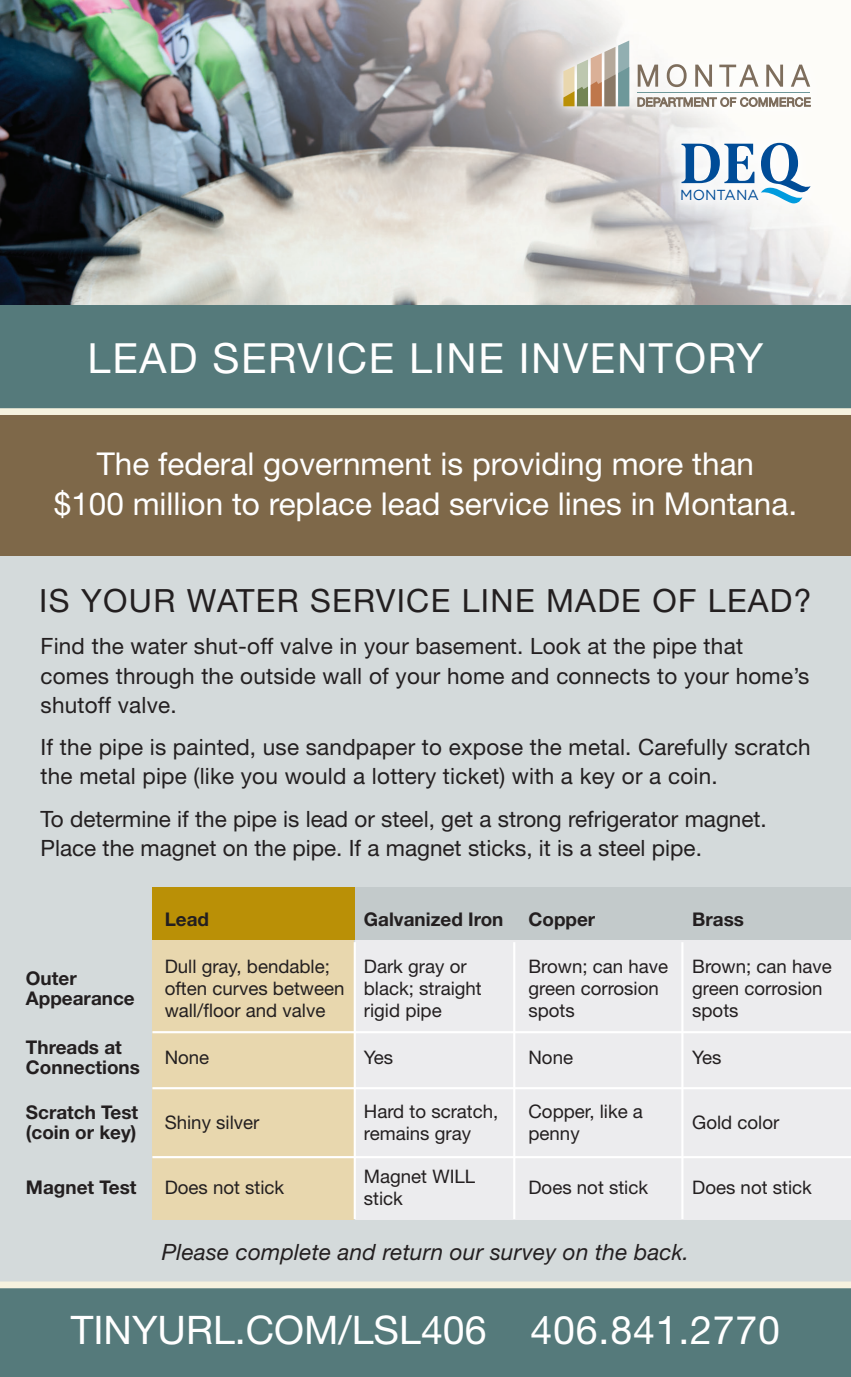
<style>
.page{position:relative;width:851px;height:1377px;background:#fff}
.page>*{position:absolute;margin:0;border:0;box-sizing:border-box;transform-origin:0 0}
.t1{font:41.62px "Helvetica Neue LT Std";letter-spacing:.04em;color:#fff}
.t2{font:39.38px "Helvetica Neue LT Std";color:#fff}
.t3{font:31.95px "Helvetica Neue LT Std";letter-spacing:.04em;color:#231f20}
.Body_Paragraph_Style__Big{font:31.5px/40.5px "Helvetica Neue LT Std";color:#fff;text-align:center}
.t4{font:22.5px/29.2px "Helvetica Neue LT Std";letter-spacing:.01em;color:#231f20}
.t5{font:italic 22.5px "Helvetica Neue LT Std";letter-spacing:.01em;color:#231f20}
.t6{font:700 18.9px/20.5px "Helvetica Neue LT Std";color:#231f20}
.t7{font:18.68px/22.1px "Helvetica Neue LT Std";color:#231f20}
.t8{font:14.62px "Gotham";color:#004c97}
</style>
<div class="page">
<img style="left:0;top:0;width:850px;height:305px">
<div style="left:0;top:305px;width:850px;height:163px;background:#557a7b"></div>
<div style="left:0;top:522px;width:850px;height:855px;background:#d4dadb"></div>
<div style="left:0;top:412px;width:850px;height:144px;background:#7e6849"></div>
<div style="left:0;top:1285px;width:850px;height:92px;background:#557a7b"></div>
<div style="left:0;top:1282px;width:850px;height:6px;background:#f6f2df"></div>
<div style="left:0;top:408px;width:850px;height:7px;background:#f6f2df"></div>
<svg style="left:548px;top:26px;width:277px;height:96px"></svg>
<svg style="left:563px;top:40px;width:66px;height:66px;background:#c0bba9"></svg>
<svg style="left:637px;top:64px;width:173px;height:23px"></svg>
<svg style="left:637px;top:97px;width:173px;height:10px"></svg>
<hr style="left:637px;top:92px;width:173px;height:1px;background:#6e989a">
<svg style="left:666px;top:128px;width:158px;height:90px;fill:#f7f7f6"></svg>
<svg style="left:760px;top:143px;width:50px;height:61px"></svg>
<svg style="left:681px;top:144px;width:73px;height:39px"></svg>
<div style="left:152px;top:898px;width:201px;height:322px;background:#e8d7ae"></div>
<div style="left:356px;top:897px;width:494px;height:323px;background:#ececee"></div>
<div style="left:354px;top:887px;width:496px;height:53px;background:#c3cacb"></div>
<div style="left:152px;top:887px;width:203px;height:53px;background:#ba9006"></div>
<hr style="left:152px;top:1031px;width:698px;height:2px;background:#fff">
<hr style="left:152px;top:1087px;width:698px;height:2px;background:#fff">
<hr style="left:152px;top:1156px;width:698px;height:2px;background:#fff">
<hr style="left:354px;top:942px;width:2px;height:277px;background:#fff">
<hr style="left:513px;top:942px;width:2px;height:277px;background:#fff">
<hr style="left:681px;top:942px;width:2px;height:277px;background:#fff">
<p class="t8" style="left:680px;top:185px;width:80px">MONTANA</p>
<p class="t1" style="left:88px;top:333px;width:677px">LEAD SERVICE LINE INVENTORY</p>
<p class="Body_Paragraph_Style__Big" style="left:54px;top:443px;width:744px">The federal government is providing more than<br>$100 million to replace lead service lines in Montana.</p>
<p class="t3" style="left:39px;top:582px;width:773px">IS YOUR WATER SERVICE LINE MADE OF LEAD?</p>
<p class="t4" style="left:40px;top:632px;width:770px">Find the water shut-off valve in your basement. Look at the pipe that comes through the outside wall of your home and connects to your home’s shutoff valve.</p>
<p class="t4" style="left:40px;top:732px;width:771px">If the pipe is painted, use sandpaper to expose the metal. Carefully scratch the metal pipe (like you would a lottery ticket) with a key or a coin.</p>
<p class="t4" style="left:40px;top:804px;width:727px">To determine if the pipe is lead or steel, get a strong refrigerator magnet.<br>Place the magnet on the pipe. If a magnet sticks, it is a steel pipe.</p>
<p class="t6" style="left:165px;top:909px;width:46px">Lead</p>
<p class="t6" style="left:364px;top:909px;width:141px">Galvanized Iron</p>
<p class="t6" style="left:528px;top:909px;width:68px">Copper</p>
<p class="t6" style="left:692px;top:909px;width:53px">Brass</p>
<p class="t6" style="left:26px;top:968px;width:110px">Outer<br>Appearance</p>
<p class="t7" style="left:165px;top:955px;width:181px">Dull gray, bendable; often curves between wall/floor and valve</p>
<p class="t7" style="left:364px;top:955px;width:119px">Dark gray or black; straight rigid pipe</p>
<p class="t7" style="left:528px;top:955px;width:141px">Brown; can have green corrosion spots</p>
<p class="t7" style="left:692px;top:955px;width:141px">Brown; can have green corrosion spots</p>
<p class="t6" style="left:26px;top:1036px;width:116px">Threads at<br>Connections</p>
<p class="t7" style="left:165px;top:1046px;width:46px">None</p>
<p class="t7" style="left:364px;top:1046px;width:31px">Yes</p>
<p class="t7" style="left:528px;top:1046px;width:46px">None</p>
<p class="t7" style="left:692px;top:1046px;width:31px">Yes</p>
<p class="t6" style="left:26px;top:1101px;width:114px">Scratch Test (coin or key)</p>
<p class="t7" style="left:165px;top:1111px;width:96px">Shiny silver</p>
<p class="t7" style="left:364px;top:1100px;width:136px">Hard to scratch, remains gray</p>
<p class="t7" style="left:528px;top:1100px;width:116px">Copper, like a penny</p>
<p class="t7" style="left:692px;top:1111px;width:89px">Gold color</p>
<p class="t6" style="left:26px;top:1176px;width:112px">Magnet Test</p>
<p class="t7" style="left:165px;top:1176px;width:121px">Does not stick</p>
<p class="t7" style="left:364px;top:1165px;width:113px">Magnet WILL stick</p>
<p class="t7" style="left:528px;top:1176px;width:121px">Does not stick</p>
<p class="t7" style="left:692px;top:1176px;width:121px">Does not stick</p>
<p class="t5" style="left:162px;top:1239px;width:529px">Please complete and return our survey on the back.</p>
<p class="t2" style="left:71px;top:1307px;width:710px">TINYURL.COM/LSL406 406.841.2770</p>
</div>
